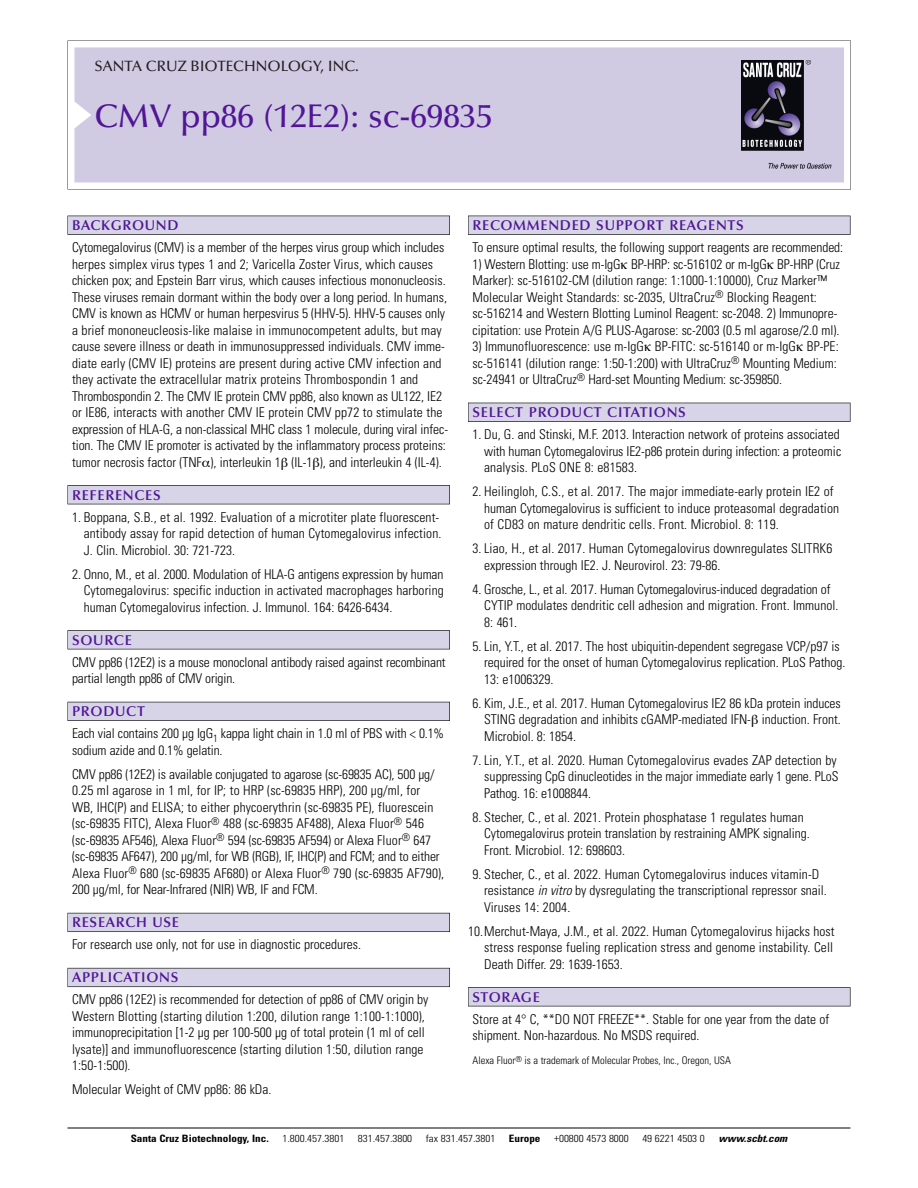
<style>
.page{position:relative;width:918px;height:1188px;background:#fff}
.page>*{position:absolute;margin:0;border:0;box-sizing:border-box;transform-origin:0 0}
.t1{font:500 33px "Optima";color:#511695}
.t2{font:500 15px "Optima";color:#231f20}
.t3{font:600 14.25px "Optima";letter-spacing:.05em;color:#511695}
.t4{font:300 condensed 13.5px/16.5px "Univers";color:#000}
.t5{font:300 condensed 10.5px "Univers";color:#000}
.t6{font:300 condensed 10.2px "Univers";color:#000;scale:1.1 1}
.t7{font:700 condensed 10.2px "Univers";color:#000;scale:1.1 1}
.t8{font:italic 700 condensed 10.2px "Univers";color:#000;scale:1.1 1}
.s1{font-style:italic}
</style>
<div class="page">
<svg style="left:68px;top:40px;width:783px;height:149px"></svg>
<div style="left:74px;top:47px;width:770px;height:135px;background:#d1cae3"></div>
<img style="left:741px;top:60px;width:90px;height:108px">
<div style="left:68px;top:216px;width:382px;height:19px;background:#535256"></div>
<div style="left:68px;top:216px;width:381px;height:18px;background:#d7d4e8"></div>
<div style="left:68px;top:485px;width:382px;height:19px;background:#515155"></div>
<div style="left:68px;top:486px;width:381px;height:18px;background:#d7d4e8"></div>
<div style="left:68px;top:630px;width:382px;height:19px;background:#545357"></div>
<div style="left:68px;top:631px;width:381px;height:18px;background:#d7d4e8"></div>
<div style="left:68px;top:702px;width:382px;height:19px;background:#535259"></div>
<div style="left:68px;top:702px;width:381px;height:18px;background:#d7d4e8"></div>
<div style="left:68px;top:913px;width:382px;height:19px;background:#595860"></div>
<div style="left:68px;top:913px;width:381px;height:18px;background:#d7d4e8"></div>
<div style="left:68px;top:968px;width:382px;height:19px;background:#64626c"></div>
<div style="left:68px;top:968px;width:381px;height:18px;background:#d7d4e8"></div>
<div style="left:468px;top:216px;width:382px;height:19px;background:#535256"></div>
<div style="left:468px;top:216px;width:382px;height:18px;background:#d7d4e8"></div>
<div style="left:468px;top:403px;width:382px;height:19px;background:#525156"></div>
<div style="left:468px;top:403px;width:382px;height:18px;background:#d7d4e8"></div>
<div style="left:468px;top:987px;width:382px;height:19px;background:#545357"></div>
<div style="left:468px;top:988px;width:382px;height:18px;background:#d7d4e8"></div>
<hr style="left:68px;top:1128px;width:782px;height:1px;background:#000">
<p class="t2" style="left:94px;top:60px;width:266px">SANTA CRUZ BIOTECHNOLOGY, INC.</p>
<p class="t1" style="left:94px;top:102px;width:400px">CMV pp86 (12E2): sc-69835</p>
<p class="t3" style="left:72px;top:219px;width:108px">BACKGROUND</p>
<p class="t4" style="left:72px;top:240px;width:378px">Cytomegalovirus (CMV) is a member of the herpes virus group which includes herpes simplex virus types 1 and 2; Varicella Zoster Virus, which causes chicken pox; and Epstein Barr virus, which causes infectious mononucleosis.<br>These viruses remain dormant within the body over a long period. In humans, CMV is known as HCMV or human herpesvirus 5 (HHV-5). HHV-5 causes only a brief mononeucleosis-like malaise in immunocompetent adults, but may cause severe illness or death in immunosuppressed individuals. CMV imme&shy;diate early (CMV IE) proteins are present during active CMV infection and they activate the extracellular matrix proteins Thrombospondin 1 and Thrombospondin 2. The CMV IE protein CMV pp86, also known as UL122, IE2 or IE86, interacts with another CMV IE protein CMV pp72 to stimulate the expression of HLA-G, a non-classical MHC class 1 molecule, during viral infec&shy;tion. The CMV IE promoter is activated by the inflammatory process proteins: tumor necrosis factor (TNF ), interleukin 1 (IL-1 ), and interleukin 4 (IL-4).</p>
<p class="t3" style="left:72px;top:489px;width:90px">REFERENCES</p>
<p class="t4" style="left:84px;top:510px;width:359px;text-indent:-12px">1. Boppana, S.B., et al. 1992. Evaluation of a microtiter plate fluorescent&shy;antibody assay for rapid detection of human Cytomegalovirus infection.<br>J. Clin. Microbiol. 30: 721-723.</p>
<p class="t4" style="left:84px;top:567px;width:362px;text-align:justify;text-indent:-12px">2. Onno, M., et al. 2000. Modulation of HLA-G antigens expression by human Cytomegalovirus: specific induction in activated macrophages harboring human Cytomegalovirus infection. J. Immunol. 164: 6426-6434.</p>
<p class="t3" style="left:72px;top:634px;width:61px">SOURCE</p>
<p class="t4" style="left:72px;top:655px;width:375px">CMV pp86 (12E2) is a mouse monoclonal antibody raised against recombinant partial length pp86 of CMV origin.</p>
<p class="t3" style="left:72px;top:705px;width:74px">PRODUCT</p>
<p class="t4" style="left:72px;top:727px;width:374px">Each vial contains 200 µg IgG<sub>1</sub> kappa light chain in 1.0 ml of PBS with &lt; 0.1% sodium azide and 0.1% gelatin.</p>
<p class="t4" style="left:72px;top:767px;width:374px">CMV pp86 (12E2) is available conjugated to agarose (sc-69835 AC), 500 µg/ 0.25 ml agarose in 1 ml, for IP; to HRP (sc-69835 HRP), 200 µg/ml, for WB, IHC(P) and ELISA; to either phycoerythrin (sc-69835 PE), fluorescein (sc-69835 FITC), Alexa Fluor<sup>®</sup> 488 (sc-69835 AF488), Alexa Fluor<sup>®</sup> 546 (sc-69835 AF546), Alexa Fluor<sup>®</sup> 594 (sc-69835 AF594) or Alexa Fluor<sup>®</sup> 647 (sc-69835 AF647), 200 µg/ml, for WB (RGB), IF, IHC(P) and FCM; and to either Alexa Fluor<sup>®</sup> 680 (sc-69835 AF680) or Alexa Fluor<sup>®</sup> 790 (sc-69835 AF790), 200 µg/ml, for Near-Infrared (NIR) WB, IF and FCM.</p>
<p class="t3" style="left:72px;top:916px;width:109px">RESEARCH USE</p>
<p class="t4" style="left:72px;top:938px;width:291px">For research use only, not for use in diagnostic procedures.</p>
<p class="t3" style="left:72px;top:972px;width:108px">APPLICATIONS</p>
<p class="t4" style="left:72px;top:993px;width:358px">CMV pp86 (12E2) is recommended for detection of pp86 of CMV origin by Western Blotting (starting dilution 1:200, dilution range 1:100-1:1000), immunoprecipitation [1-2 µg per 100-500 µg of total protein (1 ml of cell lysate)] and immunofluorescence (starting dilution 1:50, dilution range 1:50-1:500).</p>
<p class="t4" style="left:72px;top:1083px;width:201px">Molecular Weight of CMV pp86: 86 kDa.</p>
<p class="t3" style="left:473px;top:219px;width:273px">RECOMMENDED SUPPORT REAGENTS</p>
<p class="t4" style="left:473px;top:240px;width:372px">To ensure optimal results, the following support reagents are recommended:</p>
<p class="t4" style="left:473px;top:257px;width:369px">1) Western Blotting: use m-IgG BP-HRP: sc-516102 or m-IgG BP-HRP (Cruz Marker): sc-516102-CM (dilution range: 1:1000-1:10000), Cruz Marker™ Molecular Weight Standards: sc-2035, UltraCruz<sup>®</sup> Blocking Reagent: sc-516214 and Western Blotting Luminol Reagent: sc-2048. 2) Immunopre&shy;cipitation: use Protein A/G PLUS-Agarose: sc-2003 (0.5 ml agarose/2.0 ml).</p>
<p class="t4" style="left:473px;top:339px;width:368px">3) Immunofluorescence: use m-IgG BP-FITC: sc-516140 or m-IgG BP-PE: sc-516141 (dilution range: 1:50-1:200) with UltraCruz<sup>®</sup> Mounting Medium: sc-24941 or UltraCruz<sup>®</sup> Hard-set Mounting Medium: sc-359850.</p>
<p class="t3" style="left:473px;top:406px;width:215px">SELECT PRODUCT CITATIONS</p>
<p class="t4" style="left:484px;top:427px;width:359px;text-indent:-12px">1. Du, G. and Stinski, M.F. 2013. Interaction network of proteins associated with human Cytomegalovirus IE2-p86 protein during infection: a proteomic analysis. PLoS ONE 8: e81583.</p>
<p class="t4" style="left:484px;top:484px;width:356px;text-indent:-12px">2. Heilingloh, C.S., et al. 2017. The major immediate-early protein IE2 of human Cytomegalovirus is sufficient to induce proteasomal degradation of CD83 on mature dendritic cells. Front. Microbiol. 8: 119.</p>
<p class="t4" style="left:484px;top:541px;width:350px;text-indent:-12px">3. Liao, H., et al. 2017. Human Cytomegalovirus downregulates SLITRK6 expression through IE2. J. Neurovirol. 23: 79-86.</p>
<p class="t4" style="left:484px;top:582px;width:356px;text-indent:-12px">4. Grosche, L., et al. 2017. Human Cytomegalovirus-induced degradation of<br>CYTIP modulates dendritic cell adhesion and migration. Front. Immunol.<br>8: 461.</p>
<p class="t4" style="left:484px;top:639px;width:363px;text-indent:-12px">5. Lin, Y.T., et al. 2017. The host ubiquitin-dependent segregase VCP/p97 is required for the onset of human Cytomegalovirus replication. PLoS Pathog.<br>13: e1006329.</p>
<p class="t4" style="left:484px;top:696px;width:358px;text-align:justify;text-indent:-12px">6. Kim, J.E., et al. 2017. Human Cytomegalovirus IE2 86 kDa protein induces STING degradation and inhibits cGAMP-mediated IFN- induction. Front.<br>Microbiol. 8: 1854.</p>
<p class="t4" style="left:484px;top:753px;width:356px;text-indent:-12px">7. Lin, Y.T., et al. 2020. Human Cytomegalovirus evades ZAP detection by suppressing CpG dinucleotides in the major immediate early 1 gene. PLoS<br>Pathog. 16: e1008844.</p>
<p class="t4" style="left:484px;top:810px;width:327px;text-indent:-12px">8. Stecher, C., et al. 2021. Protein phosphatase 1 regulates human<br>Cytomegalovirus protein translation by restraining AMPK signaling.<br>Front. Microbiol. 12: 698603.</p>
<p class="t4" style="left:484px;top:867px;width:344px;text-indent:-12px">9. Stecher, C., et al. 2022. Human Cytomegalovirus induces vitamin-D resistance <span class="s1">in vitro</span> by dysregulating the transcriptional repressor snail.<br>Viruses 14: 2004.</p>
<p class="t4" style="left:484px;top:924px;width:352px;text-align:justify;text-indent:-16px">10.Merchut-Maya, J.M., et al. 2022. Human Cytomegalovirus hijacks host stress response fueling replication stress and genome instability. Cell Death Differ. 29: 1639-1653.</p>
<p class="t3" style="left:473px;top:991px;width:69px">STORAGE</p>
<p class="t4" style="left:473px;top:1012px;width:358px">Store at 4° C, **DO NOT FREEZE**. Stable for one year from the date of shipment. Non-hazardous. No MSDS required.</p>
<p class="t5" style="left:473px;top:1057px;width:260px">Alexa Fluor<sup>®</sup> is a trademark of Molecular Probes, Inc., Oregon, USA</p>
<p class="t7" style="left:131px;top:1135px;width:127px">Santa Cruz Biotechnology, Inc.</p>
<p class="t6" style="left:282px;top:1135px;width:58px">1.800.457.3801</p>
<p class="t6" style="left:358px;top:1135px;width:51px">831.457.3800</p>
<p class="t6" style="left:426px;top:1135px;width:65px">fax 831.457.3801</p>
<p class="t7" style="left:509px;top:1135px;width:30px">Europe</p>
<p class="t6" style="left:554px;top:1135px;width:69px">+00800 4573 8000</p>
<p class="t6" style="left:642px;top:1135px;width:58px">49 6221 4503 0</p>
<p class="t8" style="left:719px;top:1135px;width:66px">www.scbt.com</p>
</div>
